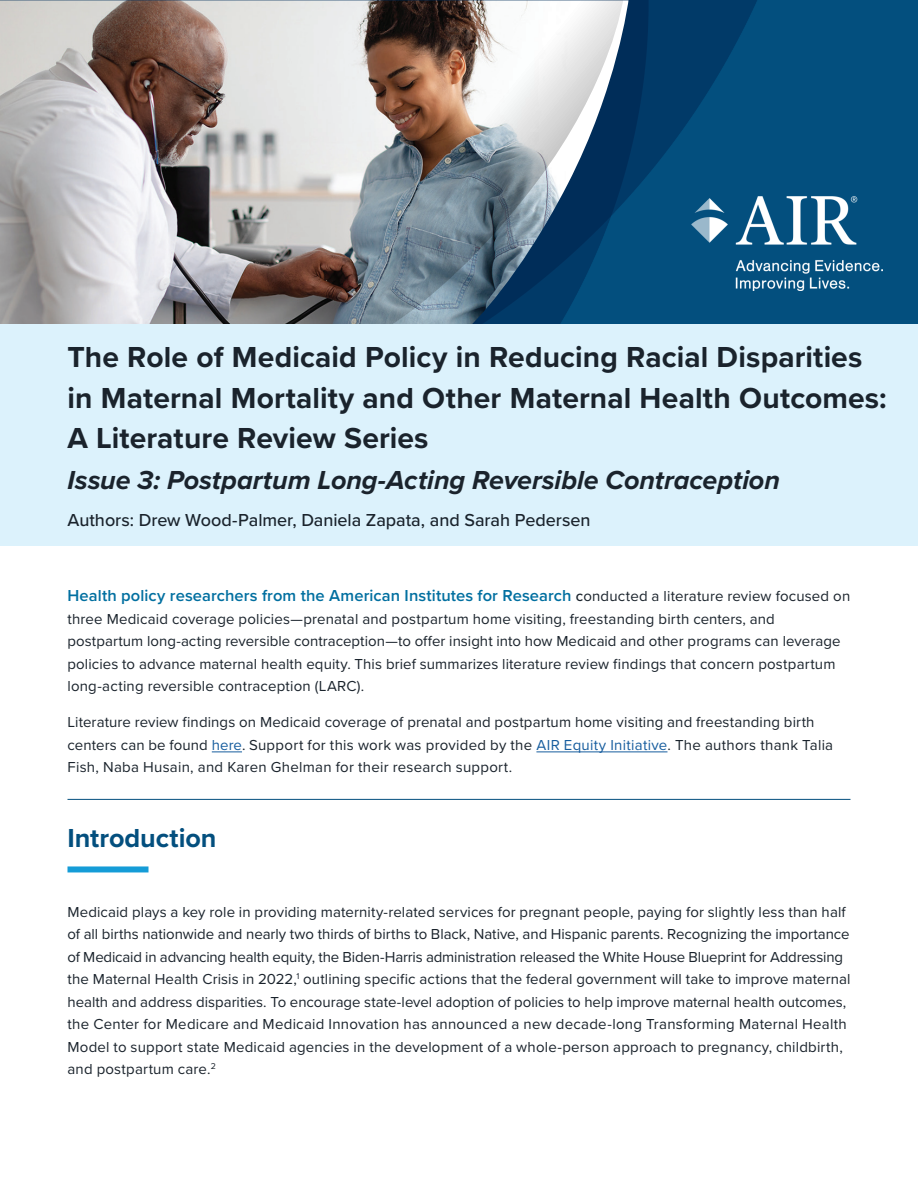
<style>
.page{position:relative;width:918px;height:1188px;background:#fff}
.page>*{position:absolute;margin:0;border:0;box-sizing:border-box;transform-origin:0 0}
.H1_Black{font:700 30px/40.5px "Proxima Nova";letter-spacing:.005em;color:#1a232c}
.H1_Black-2{font:italic 700 27px "Proxima Nova";letter-spacing:-.005em;color:#1a232c}
.H2_with_Rule{font:700 27px "Proxima Nova";letter-spacing:-.005em;color:#034f7e}
.Authors{font:500 18px "Proxima Nova";letter-spacing:-.005em;color:#1a232c}
.Body_Paragraph{font:600 16.5px "Proxima Nova";letter-spacing:.005em;color:#006fa0}
.Body_Paragraph-2{font:15px/22.5px "Proxima Nova";letter-spacing:.005em;color:#1a232c}
.s1{font-weight:500;font-size:15px;color:#1a232c}
.s2{font-weight:400;font-size:15px;color:#1a232c}
.s3{color:#175d9e}
</style>
<div class="page">
<img style="left:628px;top:0;width:290px;height:324px">
<img style="left:1px;top:0;width:622px;height:324px">
<div style="left:0;top:324px;width:918px;height:221px;background:#dcf2fc"></div>
<hr style="left:68px;top:799px;width:782px;height:1px;background:#034f7e">
<img style="left:692px;top:196px;width:190px;height:95px">
<hr style="left:212px;top:751px;width:30px;height:1px;background:#175d9e">
<hr style="left:536px;top:751px;width:131px;height:1px;background:#175d9e">
<div style="left:68px;top:866px;width:80px;height:6px;background:#159cd7"></div>
<h1 class="H1_Black" style="left:68px;top:336px;width:821px">The Role of Medicaid Policy in Reducing Racial Disparities in Maternal Mortality and Other Maternal Health Outcomes:<br>A Literature Review Series</h1>
<h1 class="H1_Black-2" style="left:68px;top:459px;width:714px">Issue 3: Postpartum Long-Acting Reversible Contraception</h1>
<p class="Authors" style="left:68px;top:507px;width:525px">Authors: Drew Wood-Palmer, Daniela Zapata, and Sarah Pedersen</p>
<p class="Body_Paragraph" style="left:68px;top:583px;width:784px">Health policy researchers from the American Institutes for Research <span class="s1">c</span><span class="s2">onducted a literature review focused on</span></p>
<p class="Body_Paragraph-2" style="left:68px;top:607px;width:775px">three Medicaid coverage policies—prenatal and postpartum home visiting, freestanding birth centers, and postpartum long-acting reversible contraception—to offer insight into how Medicaid and other programs can leverage policies to advance maternal health equity. This brief summarizes literature review findings that concern postpartum long-acting reversible contraception (LARC).</p>
<p class="Body_Paragraph-2" style="left:68px;top:710px;width:767px">Literature review findings on Medicaid coverage of prenatal and postpartum home visiting and freestanding birth centers can be found <span class="s3">here</span>. Support for this work was provided by the <span class="s3">AIR Equity Initiative</span>. The authors thank Talia<br>Fish, Naba Husain, and Karen Ghelman for their research support.</p>
<p class="H2_with_Rule" style="left:68px;top:818px;width:150px">Introduction</p>
<p class="Body_Paragraph-2" style="left:67px;top:900px;width:785px">Medicaid plays a key role in providing maternity-related services for pregnant people, paying for slightly less than half of all births nationwide and nearly two thirds of births to Black, Native, and Hispanic parents. Recognizing the importance of Medicaid in advancing health equity, the Biden-Harris administration released the White House Blueprint for Addressing the Maternal Health Crisis in 2022,<sup>1</sup> outlining specific actions that the federal government will take to improve maternal health and address disparities. To encourage state-level adoption of policies to help improve maternal health outcomes, the Center for Medicare and Medicaid Innovation has announced a new decade-long Transforming Maternal Health Model to support state Medicaid agencies in the development of a whole-person approach to pregnancy, childbirth, and postpartum care.<sup>2</sup></p>
</div>
